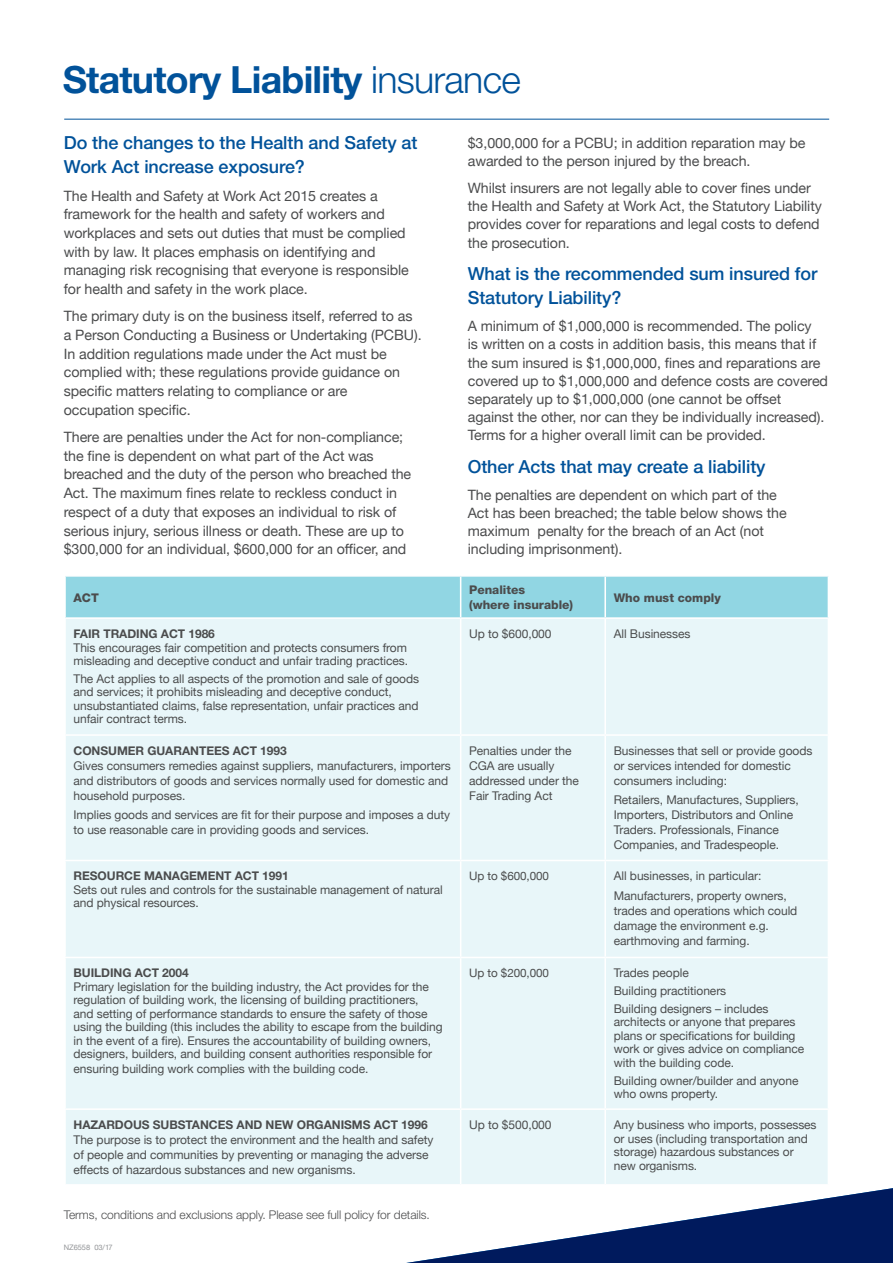
<style>
.page{position:relative;width:893px;height:1263px;background:#fff}
.page>*{position:absolute;margin:0;border:0;box-sizing:border-box;transform-origin:0 0}
.M_Top_header{font:700 37.5px "Helvetica Neue";letter-spacing:-.02em;color:#01529a}
.Intro{font:500 18px/24.8px "Helvetica Neue";letter-spacing:-.005em;color:#01529a}
.Body{font:500 18px/24.2px "Helvetica Neue";letter-spacing:-.005em;color:#01529a}
.Body-2{font:14.25px/18.8px "Helvetica Neue";letter-spacing:-.005em;color:#4b4c4d}
.Small_print{font:12px/13.5px "Helvetica Neue";letter-spacing:-.005em;color:#4b4c4d}
.t1{font:300 12px "Helvetica Neue";letter-spacing:-.005em;color:#4b4c4d}
.Table_Heading{font:800 12px/15px "Helvetica Neue";color:#4b4c4d}
.Small_print-2{font:11.7px "Helvetica Neue";letter-spacing:-.005em;color:#4b4c4d}
.t2{font:7.5px "Helvetica Neue";letter-spacing:-.005em;color:#939598}
.s1{font-weight:300}
.s2{font-weight:700}
</style>
<div class="page">
<svg style="left:406px;top:1188px;width:487px;height:75px"></svg>
<div style="left:66px;top:577px;width:762px;height:40px;background:#91d6e3"></div>
<div style="left:66px;top:619px;width:762px;height:565px;background:#e8f6f9"></div>
<hr style="left:460px;top:577px;width:1px;height:40px;background:#fff">
<hr style="left:604px;top:577px;width:2px;height:40px;background:#fff">
<hr style="left:460px;top:619px;width:1px;height:115px;background:#fff">
<hr style="left:604px;top:619px;width:2px;height:115px;background:#fff">
<hr style="left:64px;top:734px;width:397px;height:2px;background:#fff">
<hr style="left:461px;top:734px;width:144px;height:2px;background:#fff">
<hr style="left:460px;top:736px;width:1px;height:124px;background:#fff">
<hr style="left:605px;top:734px;width:224px;height:2px;background:#fff">
<hr style="left:604px;top:736px;width:2px;height:124px;background:#fff">
<hr style="left:64px;top:860px;width:397px;height:1px;background:#fff">
<hr style="left:461px;top:860px;width:144px;height:1px;background:#fff">
<hr style="left:460px;top:861px;width:1px;height:96px;background:#fff">
<hr style="left:605px;top:860px;width:224px;height:1px;background:#fff">
<hr style="left:604px;top:861px;width:2px;height:96px;background:#fff">
<hr style="left:64px;top:957px;width:397px;height:1px;background:#fff">
<hr style="left:461px;top:957px;width:144px;height:1px;background:#fff">
<hr style="left:605px;top:957px;width:224px;height:1px;background:#fff">
<hr style="left:460px;top:958px;width:1px;height:150px;background:#fff">
<hr style="left:604px;top:958px;width:2px;height:150px;background:#fff">
<hr style="left:64px;top:1108px;width:397px;height:2px;background:#fff">
<hr style="left:461px;top:1108px;width:144px;height:2px;background:#fff">
<hr style="left:605px;top:1108px;width:224px;height:2px;background:#fff">
<hr style="left:460px;top:1110px;width:1px;height:74px;background:#fff">
<hr style="left:604px;top:1110px;width:2px;height:74px;background:#fff">
<hr style="left:64px;top:119px;width:765px;height:1px;background:#01529a">
<p class="M_Top_header" style="left:63px;top:57px;width:460px">Statutory Liability <span class="s1">insurance</span></p>
<p class="Intro" style="left:64px;top:130px;width:355px">Do the changes to the Health and Safety at<br>Work Act increase exposure?</p>
<p class="Body-2" style="left:64px;top:187px;width:347px">The Health and Safety at Work Act 2015 creates a framework for the health and safety of workers and workplaces and sets out duties that must be complied with by law. It places emphasis on identifying and managing risk recognising that everyone is responsible for health and safety in the work place.</p>
<p class="Body-2" style="left:64px;top:308px;width:359px">The primary duty is on the business itself, referred to as a Person Conducting a Business or Undertaking (PCBU).<br>In addition regulations made under the Act must be complied with; these regulations provide guidance on specific matters relating to compliance or are occupation specific.</p>
<p class="Body-2" style="left:64px;top:428px;width:349px">There are penalties under the Act for non-compliance; the fine is dependent on what part of the Act was breached and the duty of the person who breached the Act. The maximum fines relate to reckless conduct in respect of a duty that exposes an individual to risk of serious injury, serious illness or death. These are up to $300,000 for an individual, $600,000 for an officer, and</p>
<p class="Body-2" style="left:468px;top:135px;width:339px;line-height:18.1px">$3,000,000 for a PCBU; in addition reparation may be awarded to the person injured by the breach.</p>
<p class="Body-2" style="left:468px;top:180px;width:356px;line-height:18.1px">Whilst insurers are not legally able to cover fines under the Health and Safety at Work Act, the Statutory Liability provides cover for reparations and legal costs to defend the prosecution.</p>
<p class="Body" style="left:468px;top:262px;width:351px">What is the recommended sum insured for<br>Statutory Liability?</p>
<p class="Body-2" style="left:468px;top:318px;width:362px;line-height:18.1px">A minimum of $1,000,000 is recommended. The policy<br>is written on a costs in addition basis, this means that if the sum insured is $1,000,000, fines and reparations are covered up to $1,000,000 and defence costs are covered separately up to $1,000,000 (one cannot be offset against the other, nor can they be individually increased).<br>Terms for a higher overall limit can be provided.</p>
<p class="Intro" style="left:468px;top:454px;width:299px">Other Acts that may create a liability</p>
<p class="Body-2" style="left:468px;top:486px;width:320px;line-height:18.1px">The penalties are dependent on which part of the Act has been breached; the table below shows the maximum penalty for the breach of an Act (not including imprisonment).</p>
<p class="Table_Heading" style="left:74px;top:590px;width:27px">ACT</p>
<p class="Table_Heading" style="left:469px;top:582px;width:106px">Penalites<br>(where insurable)</p>
<p class="Table_Heading" style="left:614px;top:590px;width:109px">Who must comply</p>
<p class="Small_print" style="left:74px;top:628px;width:336px"><span class="s2">FAIR TRADING ACT 1986<br></span>This encourages fair competition and protects consumers from misleading and deceptive conduct and unfair trading practices.</p>
<p class="Small_print" style="left:74px;top:672px;width:347px">The Act applies to all aspects of the promotion and sale of goods and services; it prohibits misleading and deceptive conduct, unsubstantiated claims, false representation, unfair practices and unfair contract terms.</p>
<p class="Small_print" style="left:469px;top:628px;width:84px">Up to $600,000</p>
<p class="Small_print" style="left:614px;top:628px;width:78px">All Businesses</p>
<p class="Small_print" style="left:74px;top:744px;width:379px;line-height:15px"><span class="s2">CONSUMER GUARANTEES ACT 1993<br></span>Gives consumers remedies against suppliers, manufacturers, importers and distributors of goods and services normally used for domestic and household purposes.</p>
<p class="Small_print" style="left:74px;top:808px;width:378px;line-height:15px">Implies goods and services are fit for their purpose and imposes a duty to use reasonable care in providing goods and services.</p>
<p class="Small_print" style="left:469px;top:744px;width:111px;line-height:15px">Penalties under the<br>CGA are usually addressed under the<br>Fair Trading Act</p>
<p class="Small_print" style="left:614px;top:744px;width:200px;line-height:15px">Businesses that sell or provide goods or services intended for domestic consumers including:</p>
<p class="Small_print" style="left:614px;top:793px;width:187px;line-height:15px">Retailers, Manufactures, Suppliers, Importers, Distributors and Online Traders. Professionals, Finance Companies, and Tradespeople.</p>
<p class="Small_print" style="left:74px;top:870px;width:371px"><span class="s2">RESOURCE MANAGEMENT ACT 1991<br></span>Sets out rules and controls for the sustainable management of natural and physical resources.</p>
<p class="Small_print-2" style="left:469px;top:867px;width:81px">Up to $600,000</p>
<p class="Small_print" style="left:614px;top:870px;width:149px">All businesses, in particular:</p>
<p class="Small_print" style="left:614px;top:888px;width:185px;line-height:15px">Manufacturers, property owners, trades and operations which could damage the environment e.g. earthmoving and farming.</p>
<p class="Small_print" style="left:74px;top:967px;width:371px"><span class="s2">BUILDING ACT 2004<br></span>Primary legislation for the building industry, the Act provides for the regulation of building work, the licensing of building practitioners,<br>and setting of performance standards to ensure the safety of those using the building (this includes the ability to escape from the building in the event of a fire). Ensures the accountability of building owners, designers, builders, and building consent authorities responsible for</p>
<p class="Small_print" style="left:74px;top:1063px;width:297px">ensuring building work complies with the building code.</p>
<p class="Small_print-2" style="left:469px;top:964px;width:81px">Up to $200,000</p>
<p class="Small_print" style="left:614px;top:967px;width:77px">Trades people</p>
<p class="Small_print" style="left:614px;top:985px;width:114px">Building practitioners</p>
<p class="Small_print" style="left:614px;top:1002px;width:192px">Building designers – includes architects or anyone that prepares plans or specifications for building work or gives advice on compliance with the building code.</p>
<p class="Small_print" style="left:614px;top:1074px;width:186px">Building owner/builder and anyone who owns property.</p>
<p class="Small_print" style="left:74px;top:1118px;width:361px;line-height:15px"><span class="s2">HAZARDOUS SUBSTANCES AND NEW ORGANISMS ACT 1996<br></span>The purpose is to protect the environment and the health and safety of people and communities by preventing or managing the adverse effects of hazardous substances and new organisms.</p>
<p class="Small_print" style="left:469px;top:1119px;width:84px">Up to $500,000</p>
<p class="Small_print" style="left:614px;top:1119px;width:204px">Any business who imports, possesses or uses (including transportation and storage) hazardous substances or new organisms.</p>
<p class="t1" style="left:64px;top:1207px;width:368px">Terms, conditions and exclusions apply. Please see full policy for details.</p>
<p class="t2" style="left:64px;top:1242px;width:50px">NZ6558 03/17</p>
</div>
